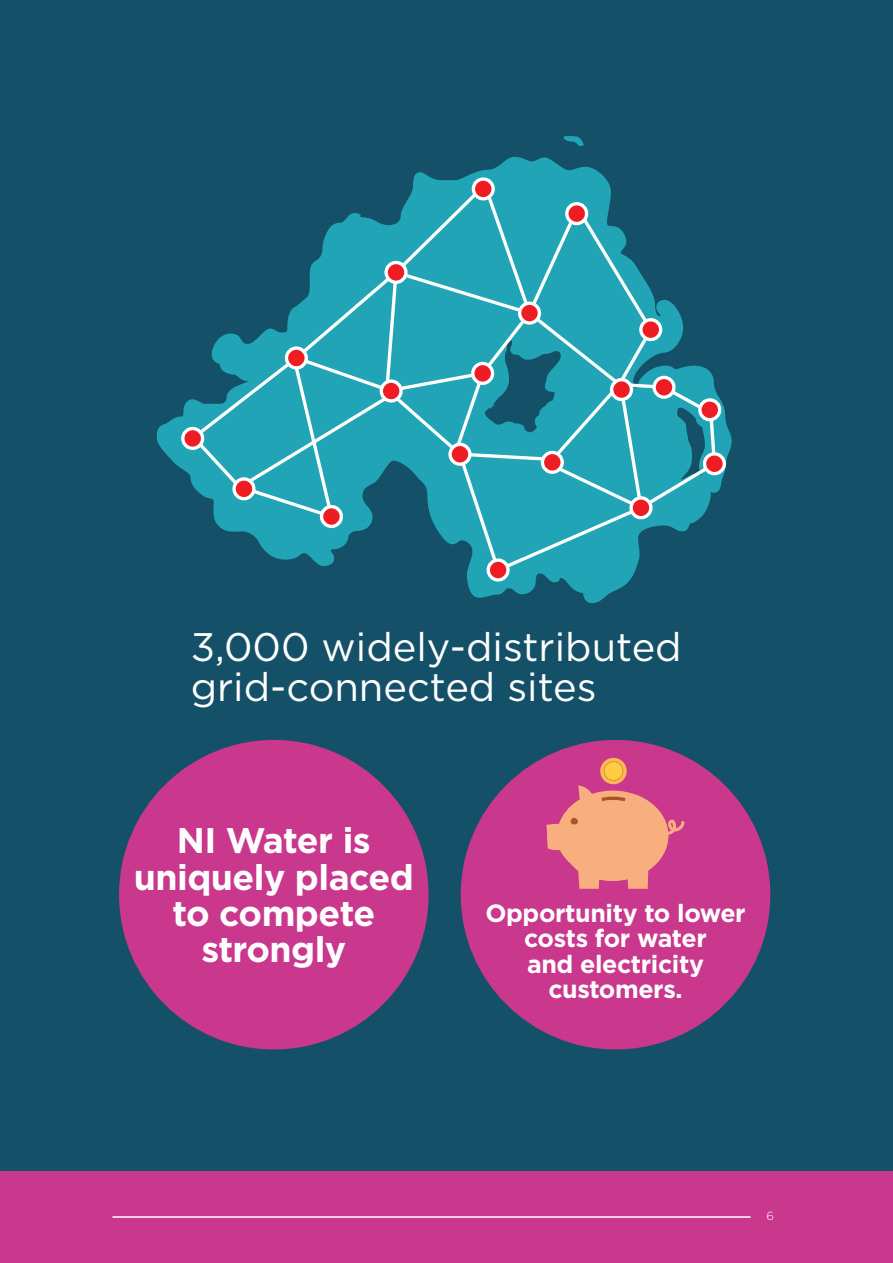
<style>
.page{position:relative;width:893px;height:1263px;background:#145067}
.page>*{position:absolute;margin:0;border:0;box-sizing:border-box;transform-origin:0 0}
.t1{font:39.9px/39.9px "Gotham";color:#fff}
.t2{font:700 35.55px/36.3px "Gotham";letter-spacing:-.015em;color:#fff;text-align:center}
.t3{font:700 24.9px/25.3px "Gotham";letter-spacing:-.015em;color:#fff;text-align:center}
.t4{font:300 11.85px "Gotham";color:#fff}
</style>
<div class="page">
<div style="left:119px;top:740px;width:310px;height:309px;background:#c9388d;border-radius:50%"></div>
<div style="left:0;top:1172px;width:893px;height:91px;background:#c9388d"></div>
<svg style="left:563px;top:136px;width:21px;height:10px"></svg>
<svg style="left:157px;top:157px;width:575px;height:446px"></svg>
<svg style="left:187px;top:179px;width:531px;height:395px"></svg>
<svg style="left:183px;top:429px;width:20px;height:19px"></svg>
<div style="left:181px;top:427px;width:23px;height:23px;border:3px solid #fff;border-radius:50%"></div>
<svg style="left:286px;top:348px;width:20px;height:20px"></svg>
<div style="left:285px;top:346px;width:23px;height:24px;border:3px solid #fff;border-radius:50%"></div>
<svg style="left:386px;top:262px;width:20px;height:20px"></svg>
<div style="left:384px;top:261px;width:24px;height:23px;border:3px solid #fff;border-radius:50%"></div>
<svg style="left:520px;top:303px;width:19px;height:20px"></svg>
<div style="left:518px;top:302px;width:23px;height:23px;border:3px solid #fff;border-radius:50%"></div>
<svg style="left:641px;top:320px;width:20px;height:19px"></svg>
<div style="left:639px;top:318px;width:23px;height:23px;border:3px solid #fff;border-radius:50%"></div>
<svg style="left:567px;top:204px;width:20px;height:19px"></svg>
<div style="left:565px;top:202px;width:23px;height:23px;border:3px solid #fff;border-radius:50%"></div>
<svg style="left:473px;top:179px;width:20px;height:20px"></svg>
<div style="left:472px;top:177px;width:23px;height:23px;border:3px solid #fff;border-radius:50%"></div>
<svg style="left:612px;top:380px;width:19px;height:19px"></svg>
<div style="left:610px;top:378px;width:23px;height:23px;border:3px solid #fff;border-radius:50%"></div>
<svg style="left:654px;top:377px;width:20px;height:20px"></svg>
<div style="left:652px;top:376px;width:24px;height:23px;border:3px solid #fff;border-radius:50%"></div>
<svg style="left:700px;top:400px;width:20px;height:20px"></svg>
<div style="left:698px;top:398px;width:23px;height:23px;border:3px solid #fff;border-radius:50%"></div>
<svg style="left:704px;top:454px;width:20px;height:20px"></svg>
<div style="left:703px;top:452px;width:23px;height:23px;border:3px solid #fff;border-radius:50%"></div>
<svg style="left:631px;top:498px;width:20px;height:20px"></svg>
<div style="left:629px;top:496px;width:23px;height:23px;border:3px solid #fff;border-radius:50%"></div>
<svg style="left:542px;top:452px;width:20px;height:20px"></svg>
<div style="left:541px;top:451px;width:23px;height:23px;border:3px solid #fff;border-radius:50%"></div>
<svg style="left:488px;top:560px;width:20px;height:20px"></svg>
<div style="left:487px;top:558px;width:23px;height:23px;border:3px solid #fff;border-radius:50%"></div>
<svg style="left:450px;top:444px;width:20px;height:20px"></svg>
<div style="left:448px;top:443px;width:23px;height:23px;border:3px solid #fff;border-radius:50%"></div>
<svg style="left:381px;top:381px;width:20px;height:20px"></svg>
<div style="left:380px;top:379px;width:23px;height:24px;border:3px solid #fff;border-radius:50%"></div>
<svg style="left:473px;top:363px;width:20px;height:20px"></svg>
<div style="left:471px;top:362px;width:23px;height:23px;border:3px solid #fff;border-radius:50%"></div>
<svg style="left:322px;top:507px;width:19px;height:19px"></svg>
<div style="left:320px;top:505px;width:23px;height:23px;border:3px solid #fff;border-radius:50%"></div>
<svg style="left:234px;top:479px;width:20px;height:20px"></svg>
<div style="left:232px;top:477px;width:23px;height:23px;border:3px solid #fff;border-radius:50%"></div>
<hr style="left:112px;top:1216px;width:638px;height:2px;background:#fff">
<div style="left:461px;top:740px;width:309px;height:309px;background:#c9388d;border-radius:50%"></div>
<div style="left:600px;top:758px;width:27px;height:26px;background:#fdbb4b;border-radius:50%"></div>
<svg style="left:547px;top:761px;width:138px;height:128px"></svg>
<div style="left:578px;top:831px;width:62px;height:37px;background:#f9ae7f"></div>
<div style="left:571px;top:818px;width:7px;height:6px;background:#a95625;border-radius:50%"></div>
<p class="t1" style="left:191px;top:626px;width:493px">3,000 widely-distributed grid-connected sites</p>
<p class="t2" style="left:134px;top:821px;width:281px">NI Water is uniquely placed to compete strongly</p>
<p class="t3" style="left:485px;top:900px;width:262px">Opportunity to lower costs for water<br>and electricity customers.</p>
<p class="t4" style="left:766px;top:1209px;width:9px">6</p>
</div>
